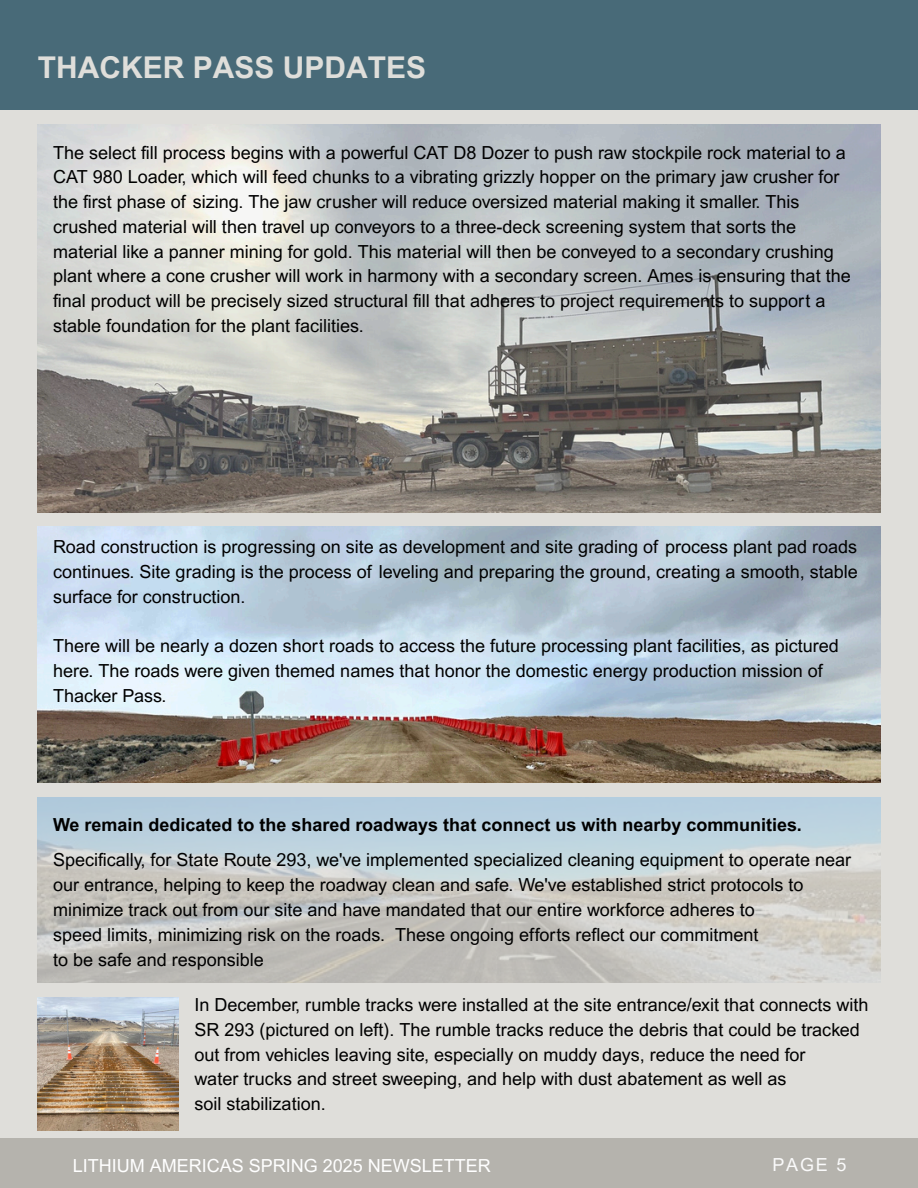
<style>
.page{position:relative;width:918px;height:1188px;background:#dfdeda}
.page>*{position:absolute;margin:0;border:0;box-sizing:border-box;transform-origin:0 0}
.t1{font:700 30px "Arial MT Pro";color:#dfdeda}
.t2{font:18px/24.8px "Arial MT Pro";color:#000}
.t3{font:700 18px "Arial MT Pro";color:#000}
.t4{font:18px "Arial MT Pro";color:#fff}
.t5{font:18px "Arial MT Pro";color:#fafafa}
</style>
<div class="page">
<div style="left:1px;top:1139px;width:917px;height:49px;background:#b5b3ad"></div>
<div style="left:1px;top:0;width:917px;height:109px;background:#486a78"></div>
<img style="left:38px;top:124px;width:843px;height:388px">
<img style="left:38px;top:527px;width:843px;height:255px">
<img style="left:38px;top:997px;width:141px;height:133px">
<img style="left:38px;top:797px;width:843px;height:186px">
<p class="t1" style="left:38px;top:56px;width:390px">THACKER PASS UPDATES</p>
<p class="t2" style="left:53px;top:142px;width:799px">The select fill process begins with a powerful CAT D8 Dozer to push raw stockpile rock material to a CAT 980 Loader, which will feed chunks to a vibrating grizzly hopper on the primary jaw crusher for the first phase of sizing. The jaw crusher will reduce oversized material making it smaller. This crushed material will then travel up conveyors to a three-deck screening system that sorts the material like a panner mining for gold. This material will then be conveyed to a secondary crushing plant where a cone crusher will work in harmony with a secondary screen. Ames is ensuring that the final product will be precisely sized structural fill that adheres to project requirements to support a stable foundation for the plant facilities.</p>
<p class="t2" style="left:53px;top:537px;width:806px;text-align:justify">Road construction is progressing on site as development and site grading of process plant pad roads continues. Site grading is the process of leveling and preparing the ground, creating a smooth, stable surface for construction.</p>
<p class="t2" style="left:53px;top:636px;width:787px">There will be nearly a dozen short roads to access the future processing plant facilities, as pictured here. The roads were given themed names that honor the domestic energy production mission of<br>Thacker Pass.</p>
<p class="t3" style="left:53px;top:818px;width:750px">We remain dedicated to the shared roadways that connect us with nearby communities.</p>
<p class="t2" style="left:53px;top:849px;width:800px">Specifically, for State Route 293, we've implemented specialized cleaning equipment to operate near our entrance, helping to keep the roadway clean and safe. We've established strict protocols to minimize track out from our site and have mandated that our entire workforce adheres to</p>
<p class="t2" style="left:53px;top:924px;width:707px">speed limits, minimizing risk on the roads. These ongoing efforts reflect our commitment</p>
<p class="t2" style="left:53px;top:949px;width:212px">to be safe and responsible</p>
<h3 class="t2" style="left:194px;top:995px;width:676px">In December, rumble tracks were installed at the site entrance/exit that connects with<br>SR 293 (pictured on left). The rumble tracks reduce the debris that could be tracked out from vehicles leaving site, especially on muddy days, reduce the need for</h3>
<p class="t2" style="left:194px;top:1069px;width:594px">water trucks and street sweeping, and help with dust abatement as well as</p>
<p class="t2" style="left:194px;top:1094px;width:133px">soil stabilization.</p>
<p class="t4" style="left:73px;top:1159px;width:420px">LITHIUM AMERICAS SPRING 2025 NEWSLETTER</p>
<p class="t5" style="left:772px;top:1158px;width:76px">PAGE 5</p>
</div>
